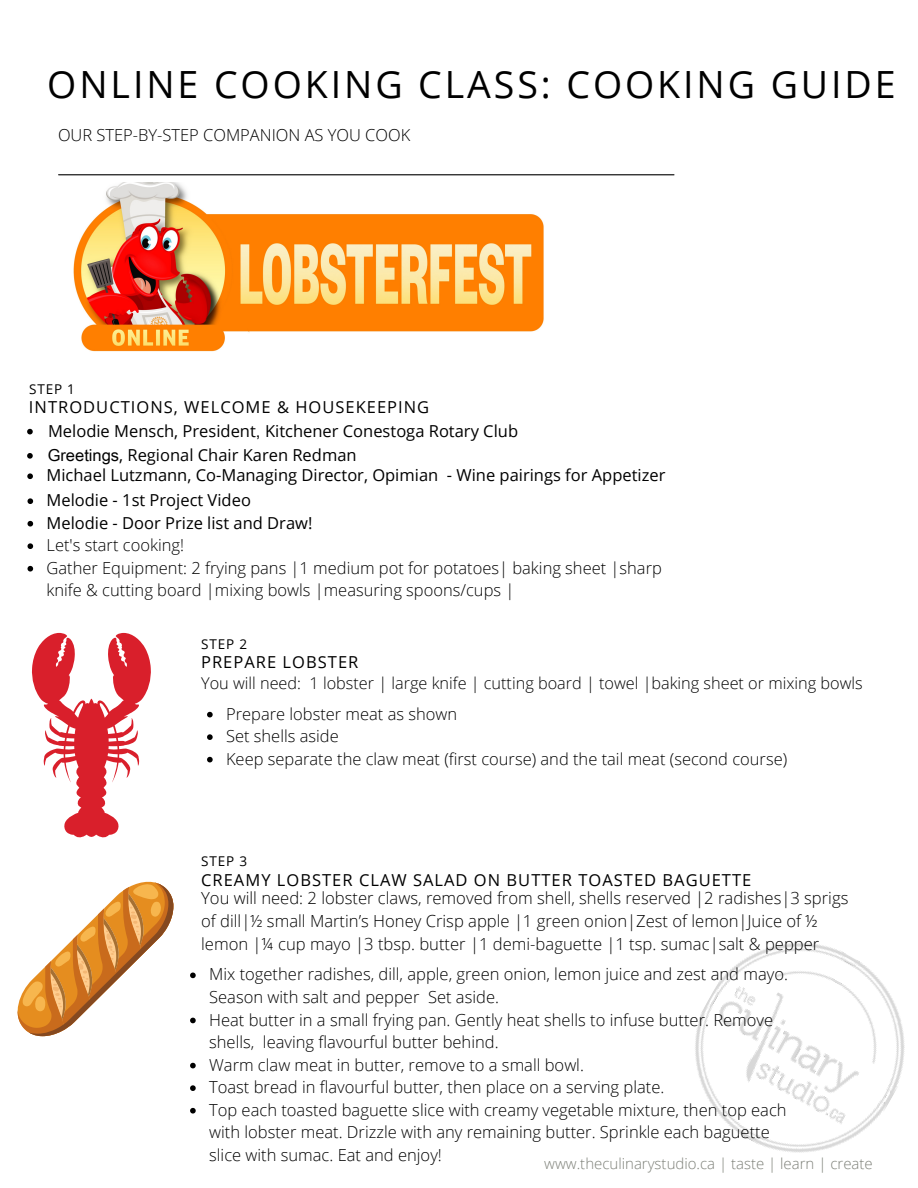
<style>
.page{position:relative;width:918px;height:1188px;background:#fff}
.page>*{position:absolute;margin:0;border:0;box-sizing:border-box;transform-origin:0 0}
.t1{font:37.5px "Open Sans";letter-spacing:.08em;color:#000}
.t2{font:300 16.65px/23px "Open Sans";color:#000}
.t3{font:300 16.5px/22.5px "Open Sans";color:#000}
.t4{font:16.5px/23.4px "Open Sans";color:#000}
.t5{font:16.5px "Open Sans";letter-spacing:.06em;color:#000}
.t6{font:300 16.2px "Open Sans";color:#000}
.t7{font:300 15px "Open Sans";color:#7e8179}
.t8{font:13.5px "Open Sans";letter-spacing:.06em;color:#000}
.s1{font-family:"Arial Unicode MS"}
</style>
<div class="page">
<hr style="left:59px;top:174px;width:615px;height:1px;background:#000">
<img style="left:695px;top:943px;width:210px;height:210px">
<img style="left:73px;top:183px;width:471px;height:169px">
<svg style="left:27px;top:429px;width:6px;height:5px"></svg>
<svg style="left:27px;top:453px;width:6px;height:6px"></svg>
<svg style="left:27px;top:473px;width:6px;height:6px"></svg>
<svg style="left:28px;top:498px;width:5px;height:6px"></svg>
<svg style="left:28px;top:521px;width:5px;height:6px"></svg>
<svg style="left:28px;top:543px;width:5px;height:6px"></svg>
<svg style="left:28px;top:566px;width:5px;height:6px"></svg>
<svg style="left:32px;top:633px;width:119px;height:204px"></svg>
<svg style="left:17px;top:881px;width:156px;height:156px"></svg>
<svg style="left:190px;top:973px;width:6px;height:5px"></svg>
<svg style="left:190px;top:1018px;width:6px;height:5px"></svg>
<svg style="left:190px;top:1063px;width:6px;height:5px"></svg>
<svg style="left:190px;top:1085px;width:6px;height:6px"></svg>
<svg style="left:190px;top:1108px;width:6px;height:6px"></svg>
<svg style="left:207px;top:712px;width:6px;height:5px"></svg>
<svg style="left:207px;top:734px;width:6px;height:6px"></svg>
<svg style="left:207px;top:757px;width:6px;height:5px"></svg>
<p class="t1" style="left:47px;top:58px;width:850px">ONLINE COOKING CLASS: COOKING GUIDE</p>
<p class="t3" style="left:58px;top:123px;width:354px">OUR STEP-BY-STEP COMPANION AS YOU COOK</p>
<p class="t8" style="left:29px;top:379px;width:47px">STEP 1</p>
<p class="t5" style="left:29px;top:396px;width:402px">INTRODUCTIONS, WELCOME &amp; HOUSEKEEPING</p>
<p class="t4" style="left:48px;top:419px;width:472px">Melodie Mensch, President<span class="s1">,</span> Kitchener Conestoga Rotary Club<br><span class="s1">Greetings</span>, Regional Chair Karen Redman</p>
<p class="t4" style="left:47px;top:463px;width:620px">Michael Lutzmann, Co-Managing Director, Opimian - Wine pairings for Appetizer</p>
<p class="t4" style="left:47px;top:511px;width:267px">Melodie - Door Prize list and Draw!</p>
<p class="t3" style="left:47px;top:534px;width:139px">Let's start cooking!</p>
<p class="t3" style="left:47px;top:556px;width:617px">Gather Equipment: 2 frying pans |1 medium pot for potatoes| baking sheet |sharp knife &amp; cutting board |mixing bowls |measuring spoons/cups |</p>
<p class="t4" style="left:47px;top:488px;width:206px">Melodie - 1st Project Video</p>
<p class="t8" style="left:201px;top:634px;width:47px">STEP 2</p>
<p class="t5" style="left:201px;top:651px;width:159px">PREPARE LOBSTER</p>
<p class="t6" style="left:201px;top:672px;width:663px">You will need: 1 lobster | large knife | cutting board | towel |baking sheet or mixing bowls</p>
<p class="t3" style="left:226px;top:702px;width:233px">Prepare lobster meat as shown</p>
<p class="t3" style="left:226px;top:725px;width:114px">Set shells aside</p>
<p class="t3" style="left:226px;top:747px;width:563px">Keep separate the claw meat (first course) and the tail meat (second course)</p>
<p class="t8" style="left:201px;top:852px;width:47px">STEP 3</p>
<p class="t5" style="left:201px;top:868px;width:552px">CREAMY LOBSTER CLAW SALAD ON BUTTER TOASTED BAGUETTE</p>
<p class="t2" style="left:201px;top:886px;width:649px">You will need: 2 lobster claws, removed from shell, shells reserved |2 radishes|3 sprigs of dill|½ small Martin’s Honey Crisp apple |1 green onion|Zest of lemon|Juice of ½ lemon |¼ cup mayo |3 tbsp. butter |1 demi-baguette |1 tsp. sumac|salt &amp; pepper</p>
<p class="t3" style="left:209px;top:963px;width:580px">Mix together radishes, dill, apple, green onion, lemon juice and zest and mayo.<br>Season with salt and pepper Set aside.</p>
<p class="t3" style="left:209px;top:1008px;width:566px">Heat butter in a small frying pan. Gently heat shells to infuse butter. Remove shells, leaving flavourful butter behind.</p>
<p class="t3" style="left:209px;top:1053px;width:376px">Warm claw meat in butter, remove to a small bowl.</p>
<p class="t3" style="left:209px;top:1076px;width:457px">Toast bread in flavourful butter, then place on a serving plate.</p>
<p class="t3" style="left:209px;top:1098px;width:579px">Top each toasted baguette slice with creamy vegetable mixture, then top each with lobster meat. Drizzle with any remaining butter. Sprinkle each baguette slice with sumac. Eat and enjoy!</p>
<p class="t7" style="left:544px;top:1153px;width:330px">www.theculinarystudio.ca | taste | learn | create</p>
</div>
